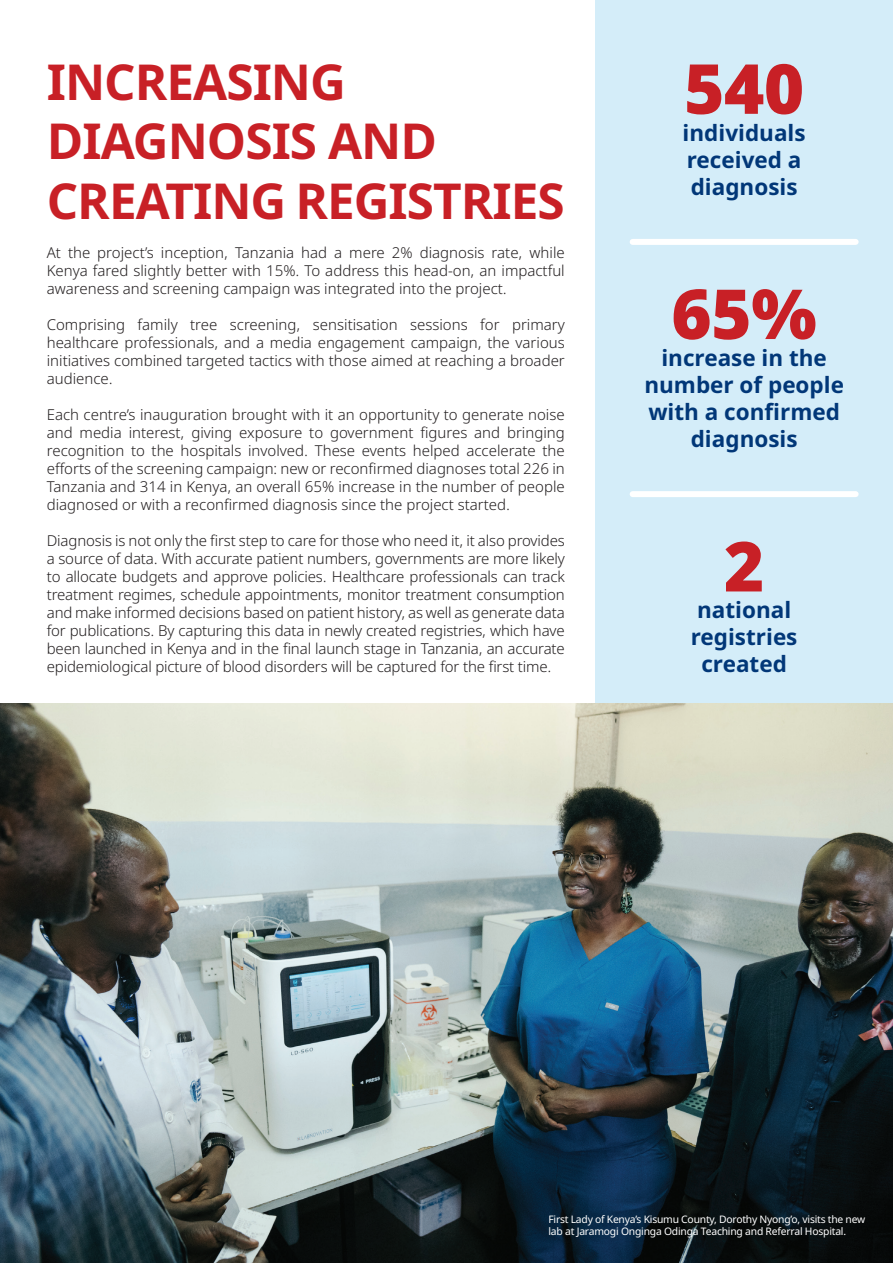
<style>
.page{position:relative;width:893px;height:1263px;background:#fff}
.page>*{position:absolute;margin:0;border:0;box-sizing:border-box;transform-origin:0 0}
.t1{font:900 69px "Apis";color:#c82026}
.t2{font:700 49.5px/59.4px "Apis";letter-spacing:-.02em;color:#c82026}
.t3{font:700 22.5px/27px "Apis";color:#013778;text-align:center}
.t4{font:300 15px/18px "Apis";color:#231f20;text-align:justify}
.t5{font:10.35px/12.5px "Apis";letter-spacing:-.02em;color:#fff}
</style>
<div class="page">
<div style="left:595px;top:0;width:298px;height:704px;background:#d4edf9"></div>
<img style="left:0;top:704px;width:893px;height:559px">
<div style="left:633px;top:239px;width:223px;height:6px;background:#fff"></div>
<div style="left:633px;top:491px;width:223px;height:6px;background:#fff"></div>
<h2 class="t2" style="left:47px;top:53px;width:519px">INCREASING<br>DIAGNOSIS AND<br>CREATING REGISTRIES</h2>
<p class="t4" style="left:47px;top:244px;width:520px">At the project’s inception, Tanzania had a mere 2% diagnosis rate, while Kenya fared slightly better with 15%. To address this head-on, an impactful awareness and screening campaign was integrated into the project.</p>
<p class="t4" style="left:47px;top:316px;width:520px">Comprising family tree screening, sensitisation sessions for primary healthcare professionals, and a media engagement campaign, the various initiatives combined targeted tactics with those aimed at reaching a broader audience.</p>
<p class="t4" style="left:47px;top:406px;width:519px">Each centre’s inauguration brought with it an opportunity to generate noise and media interest, giving exposure to government figures and bringing recognition to the hospitals involved. These events helped accelerate the efforts of the screening campaign: new or reconfirmed diagnoses total 226 in Tanzania and 314 in Kenya, an overall 65% increase in the number of people diagnosed or with a reconfirmed diagnosis since the project started.</p>
<p class="t4" style="left:47px;top:532px;width:520px">Diagnosis is not only the first step to care for those who need it, it also provides a source of data. With accurate patient numbers, governments are more likely to allocate budgets and approve policies. Healthcare professionals can track treatment regimes, schedule appointments, monitor treatment consumption and make informed decisions based on patient history, as well as generate data for publications. By capturing this data in newly created registries, which have been launched in Kenya and in the final launch stage in Tanzania, an accurate epidemiological picture of blood disorders will be captured for the first time.</p>
<h1 class="t1" style="left:684px;top:36px;width:121px">540</h1>
<h3 class="t3" style="left:683px;top:120px;width:125px;text-align:left">individuals received a diagnosis</h3>
<h1 class="t1" style="left:672px;top:261px;width:147px">65%</h1>
<h3 class="t3" style="left:644px;top:345px;width:201px">increase in the number of people with a confirmed diagnosis</h3>
<h1 class="t1" style="left:724px;top:514px;width:41px">2</h1>
<h3 class="t3" style="left:691px;top:597px;width:108px">national registries created</h3>
<p class="t5" style="left:548px;top:1213px;width:318px">First Lady of Kenya’s Kisumu County, Dorothy Nyong’o, visits the new lab at Jaramogi Onginga Odinga Teaching and Referral Hospital.</p>
</div>
